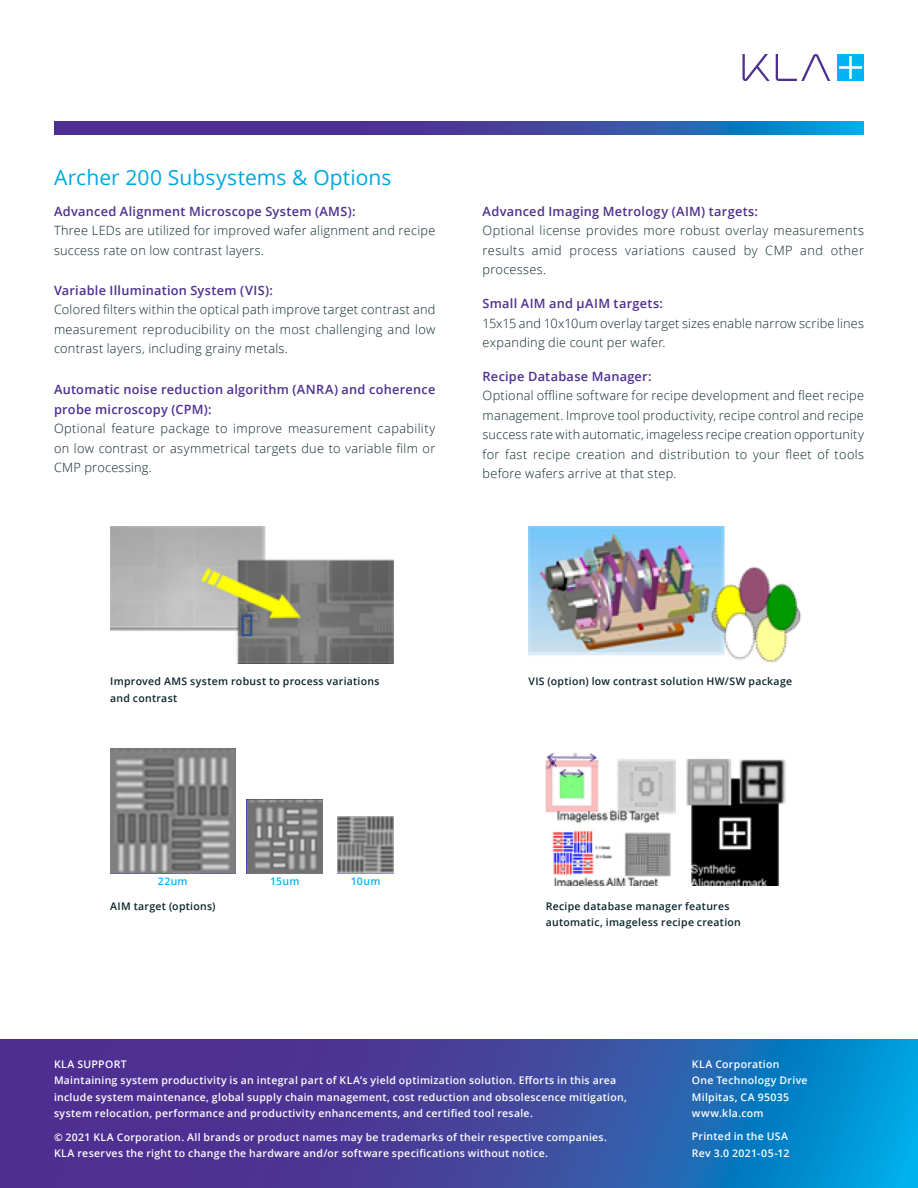
<style>
.page{position:relative;width:918px;height:1188px;background:#fff}
.page>*{position:absolute;margin:0;border:0;box-sizing:border-box;transform-origin:0 0}
.t1{font:21px "Open Sans";letter-spacing:.005em;color:#00a7e1}
.t2{font:300 12.75px/19.5px "Open Sans";letter-spacing:.02em;color:#0b242c;text-align:justify}
.t3{font:600 12.75px/20.2px "Open Sans";letter-spacing:.02em;color:#4e2f91}
.t4{font:600 10.5px/16.5px "Open Sans";letter-spacing:.03em;color:#fff}
.t5{font:600 10.5px/16.5px "Open Sans";letter-spacing:.03em;color:#0b242c}
.t6{font:600 10.5px "Open Sans";letter-spacing:.025em;color:#00b5f1}
</style>
<div class="page">
<svg style="left:0;top:1040px;width:918px;height:148px;background:#374fa5"></svg>
<svg style="left:54px;top:122px;width:810px;height:13px;background:#3a4ba2"></svg>
<svg style="left:776px;top:54px;width:54px;height:27px"></svg>
<svg style="left:742px;top:54px;width:28px;height:27px"></svg>
<div style="left:837px;top:54px;width:27px;height:27px;background:#00b5f1"></div>
<svg style="left:839px;top:56px;width:23px;height:23px"></svg>
<img style="left:110px;top:526px;width:284px;height:138px">
<img style="left:528px;top:526px;width:274px;height:137px">
<img style="left:546px;top:752px;width:240px;height:133px">
<img style="left:247px;top:800px;width:76px;height:73px">
<img style="left:337px;top:816px;width:57px;height:57px">
<img style="left:110px;top:748px;width:125px;height:125px">
<h1 class="t1" style="left:54px;top:163px;width:339px">Archer 200 Subsystems &amp; Options</h1>
<p class="t3" style="left:54px;top:201px;width:303px">Advanced Alignment Microscope System (AMS):</p>
<p class="t2" style="left:54px;top:221px;width:383px">Three LEDs are utilized for improved wafer alignment and recipe success rate on low contrast layers.</p>
<p class="t3" style="left:54px;top:280px;width:221px">Variable Illumination System (VIS):</p>
<p class="t2" style="left:54px;top:300px;width:383px">Colored filters within the optical path improve target contrast and measurement reproducibility on the most challenging and low contrast layers, including grainy metals.</p>
<p class="t3" style="left:54px;top:379px;width:383px">Automatic noise reduction algorithm (ANRA) and coherence probe microscopy (CPM):</p>
<p class="t2" style="left:54px;top:419px;width:383px">Optional feature package to improve measurement capability on low contrast or asymmetrical targets due to variable film or CMP processing.</p>
<p class="t3" style="left:483px;top:201px;width:277px">Advanced Imaging Metrology (AIM) targets:</p>
<p class="t2" style="left:483px;top:221px;width:383px">Optional license provides more robust overlay measurements results amid process variations caused by CMP and other processes.</p>
<p class="t3" style="left:483px;top:293px;width:182px">Small AIM and µAIM targets:</p>
<p class="t2" style="left:483px;top:313px;width:383px">15x15 and 10x10um overlay target sizes enable narrow scribe lines expanding die count per wafer.</p>
<p class="t3" style="left:483px;top:366px;width:171px">Recipe Database Manager:</p>
<p class="t2" style="left:483px;top:386px;width:383px">Optional offline software for recipe development and fleet recipe management. Improve tool productivity, recipe control and recipe success rate with automatic, imageless recipe creation opportunity for fast recipe creation and distribution to your fleet of tools before wafers arrive at that step.</p>
<p class="t5" style="left:110px;top:673px;width:271px">Improved AMS system robust to process variations and contrast</p>
<p class="t5" style="left:528px;top:673px;width:265px">VIS (option) low contrast solution HW/SW package</p>
<p class="t6" style="left:158px;top:874px;width:31px">22um</p>
<p class="t6" style="left:270px;top:874px;width:31px">15um</p>
<p class="t6" style="left:351px;top:874px;width:31px">10um</p>
<p class="t5" style="left:110px;top:898px;width:107px">AIM target (options)</p>
<p class="t5" style="left:546px;top:898px;width:197px">Recipe database manager features automatic, imageless recipe creation</p>
<p class="t4" style="left:54px;top:1056px;width:574px">KLA SUPPORT<br>Maintaining system productivity is an integral part of KLA’s yield optimization solution. Efforts in this area include system maintenance, global supply chain management, cost reduction and obsolescence mitigation, system relocation, performance and productivity enhancements, and certified tool resale.</p>
<p class="t4" style="left:54px;top:1128px;width:555px">© 2021 KLA Corporation. All brands or product names may be trademarks of their respective companies.<br>KLA reserves the right to change the hardware and/or software specifications without notice.</p>
<p class="t4" style="left:692px;top:1055px;width:117px">KLA Corporation<br>One Technology Drive<br>Milpitas, CA 95035 www.kla.com</p>
<p class="t4" style="left:692px;top:1128px;width:99px">Printed in the USA<br>Rev 3.0 2021-05-12</p>
</div>
